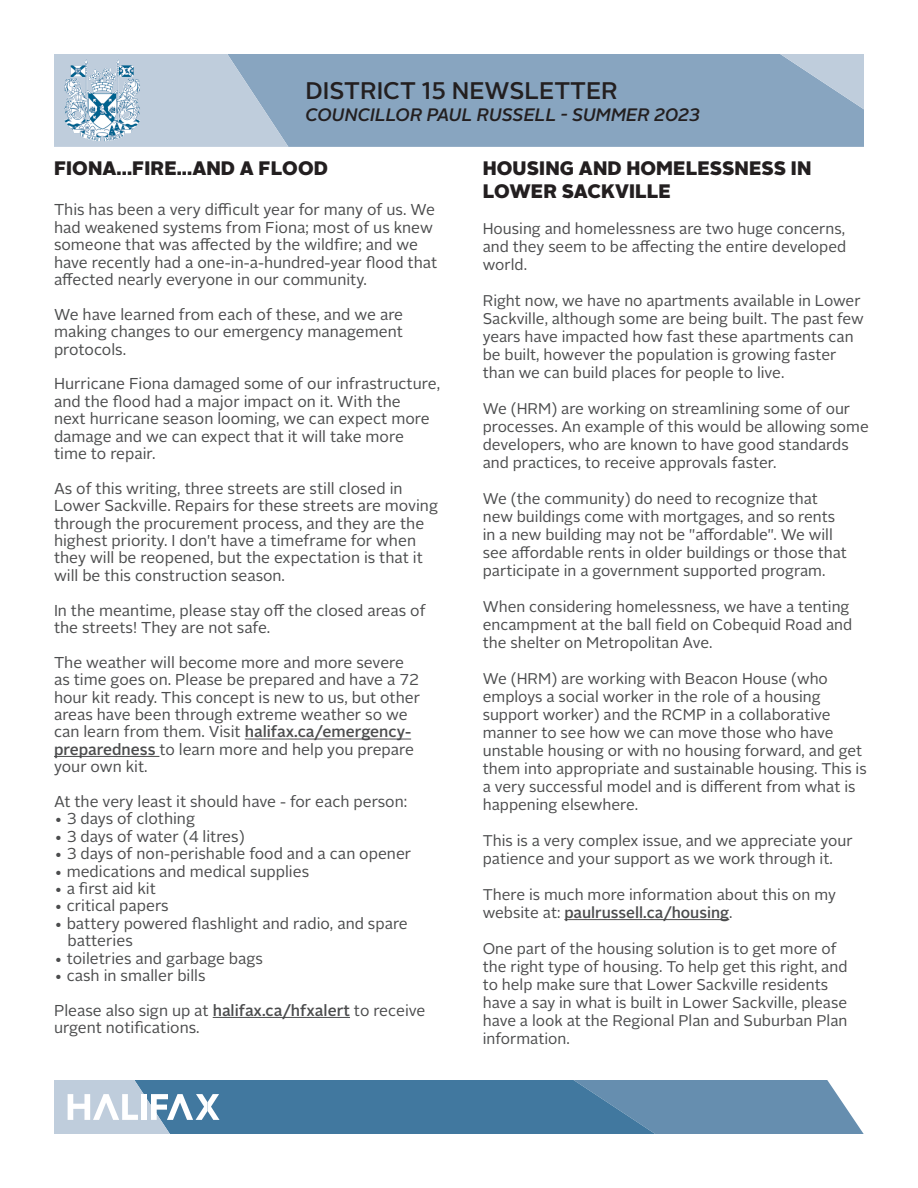
<style>
.page{position:relative;width:918px;height:1188px;background:#fff}
.page>*{position:absolute;margin:0;border:0;box-sizing:border-box;transform-origin:0 0}
.t1{font:500 24px "Alright Sans";color:#231f20}
.Alright_Reg_9_5_12pt{font:900 19.5px/23.4px "Alright Sans";letter-spacing:.005em;color:#231f20}
.t2{font:italic 500 18px "Alright Sans";color:#231f20}
.Alright_Reg_9_5_12pt-2{font:15.75px/17.4px "Alright Sans";color:#4b4c4d}
.Alright_Reg_9_5_12pt-3{font:15.45px/18px "Alright Sans";color:#4b4c4d}
.s1{font-weight:500}
</style>
<div class="page">
<div style="left:288px;top:54px;width:576px;height:93px;background:#88a5c0"></div>
<svg style="left:54px;top:54px;width:234px;height:93px;background:#b5c6d7"></svg>
<svg style="left:780px;top:54px;width:84px;height:55px;background:#a4b9ce"></svg>
<img style="left:64px;top:59px;width:75px;height:83px">
<svg style="left:54px;top:1080px;width:810px;height:54px;background:#648faf"></svg>
<hr style="left:245px;top:739px;width:166px;height:1px;background:#4b4c4d">
<hr style="left:54px;top:756px;width:105px;height:1px;background:#4b4c4d">
<hr style="left:213px;top:1017px;width:137px;height:1px;background:#4b4c4d">
<hr style="left:564px;top:919px;width:165px;height:1px;background:#4b4c4d">
<p class="t1" style="left:306px;top:74px;width:314px">DISTRICT 15 NEWSLETTER</p>
<p class="t2" style="left:306px;top:102px;width:396px">COUNCILLOR PAUL RUSSELL - SUMMER 2023</p>
<p class="Alright_Reg_9_5_12pt" style="left:54px;top:156px;width:275px">FIONA...FIRE...AND A FLOOD</p>
<p class="Alright_Reg_9_5_12pt-2" style="left:54px;top:202px;width:385px">This has been a very difficult year for many of us. We had weakened systems from Fiona; most of us knew someone that was affected by the wildfire; and we have recently had a one-in-a-hundred-year flood that affected nearly everyone in our community.</p>
<p class="Alright_Reg_9_5_12pt-2" style="left:54px;top:306px;width:351px;text-align:justify">We have learned from each of these, and we are making changes to our emergency management protocols.</p>
<p class="Alright_Reg_9_5_12pt-2" style="left:54px;top:376px;width:388px">Hurricane Fiona damaged some of our infrastructure, and the flood had a major impact on it. With the<br>next hurricane season looming, we can expect more damage and we can expect that it will take more time to repair.</p>
<p class="Alright_Reg_9_5_12pt-2" style="left:54px;top:480px;width:386px">As of this writing, three streets are still closed in Lower Sackville. Repairs for these streets are moving through the procurement process, and they are the highest priority. I don't have a timeframe for when they will be reopened, but the expectation is that it will be this construction season.</p>
<p class="Alright_Reg_9_5_12pt-2" style="left:54px;top:602px;width:373px">In the meantime, please stay off the closed areas of the streets! They are not safe.</p>
<p class="Alright_Reg_9_5_12pt-2" style="left:54px;top:654px;width:368px">The weather will become more and more severe as time goes on. Please be prepared and have a 72 hour kit ready. This concept is new to us, but other areas have been through extreme weather so we can learn from them. Visit <span class="s1">halifax.ca/emergency&shy;preparedness</span> to learn more and help you prepare your own kit.</p>
<p class="Alright_Reg_9_5_12pt-2" style="left:54px;top:793px;width:355px">At the very least it should have - for each person:</p>
<p class="Alright_Reg_9_5_12pt-2" style="left:54px;top:811px;width:143px">• 3 days of clothing</p>
<p class="Alright_Reg_9_5_12pt-2" style="left:54px;top:828px;width:192px">• 3 days of water (4 litres)</p>
<p class="Alright_Reg_9_5_12pt-2" style="left:54px;top:845px;width:359px">• 3 days of non-perishable food and a can opener</p>
<p class="Alright_Reg_9_5_12pt-2" style="left:54px;top:863px;width:257px">• medications and medical supplies</p>
<p class="Alright_Reg_9_5_12pt-2" style="left:54px;top:880px;width:103px">• a first aid kit</p>
<p class="Alright_Reg_9_5_12pt-2" style="left:54px;top:898px;width:116px">• critical papers</p>
<p class="Alright_Reg_9_5_12pt-2" style="left:54px;top:915px;width:355px">• battery powered flashlight and radio, and spare</p>
<p class="Alright_Reg_9_5_12pt-2" style="left:68px;top:932px;width:67px">batteries</p>
<p class="Alright_Reg_9_5_12pt-2" style="left:54px;top:950px;width:211px">• toiletries and garbage bags</p>
<p class="Alright_Reg_9_5_12pt-2" style="left:54px;top:967px;width:153px">• cash in smaller bills</p>
<p class="Alright_Reg_9_5_12pt-2" style="left:54px;top:1002px;width:373px">Please also sign up at <span class="s1">halifax.ca/hfxalert</span> to receive urgent notifications.</p>
<p class="Alright_Reg_9_5_12pt" style="left:483px;top:156px;width:330px">HOUSING AND HOMELESSNESS IN<br>LOWER SACKVILLE</p>
<p class="Alright_Reg_9_5_12pt-3" style="left:483px;top:220px;width:365px;text-align:justify">Housing and homelessness are two huge concerns, and they seem to be affecting the entire developed world.</p>
<p class="Alright_Reg_9_5_12pt-3" style="left:483px;top:292px;width:383px">Right now, we have no apartments available in Lower Sackville, although some are being built. The past few years have impacted how fast these apartments can be built, however the population is growing faster than we can build places for people to live.</p>
<p class="Alright_Reg_9_5_12pt-3" style="left:483px;top:400px;width:388px">We (HRM) are working on streamlining some of our processes. An example of this would be allowing some developers, who are known to have good standards and practices, to receive approvals faster.</p>
<p class="Alright_Reg_9_5_12pt-3" style="left:483px;top:490px;width:366px">We (the community) do need to recognize that new buildings come with mortgages, and so rents in a new building may not be "affordable". We will see affordable rents in older buildings or those that participate in a government supported program.</p>
<p class="Alright_Reg_9_5_12pt-3" style="left:483px;top:598px;width:371px">When considering homelessness, we have a tenting encampment at the ball field on Cobequid Road and the shelter on Metropolitan Ave.</p>
<p class="Alright_Reg_9_5_12pt-3" style="left:483px;top:670px;width:385px">We (HRM) are working with Beacon House (who employs a social worker in the role of a housing support worker) and the RCMP in a collaborative manner to see how we can move those who have unstable housing or with no housing forward, and get them into appropriate and sustainable housing. This is a very successful model and is different from what is happening elsewhere.</p>
<p class="Alright_Reg_9_5_12pt-3" style="left:483px;top:832px;width:371px">This is a very complex issue, and we appreciate your patience and your support as we work through it.</p>
<p class="Alright_Reg_9_5_12pt-3" style="left:483px;top:886px;width:355px">There is much more information about this on my website at: <span class="s1">paulrussell.ca/housing</span>.</p>
<p class="Alright_Reg_9_5_12pt-3" style="left:483px;top:940px;width:366px">One part of the housing solution is to get more of the right type of housing. To help get this right, and to help make sure that Lower Sackville residents have a say in what is built in Lower Sackville, please have a look at the Regional Plan and Suburban Plan information.</p>
</div>
